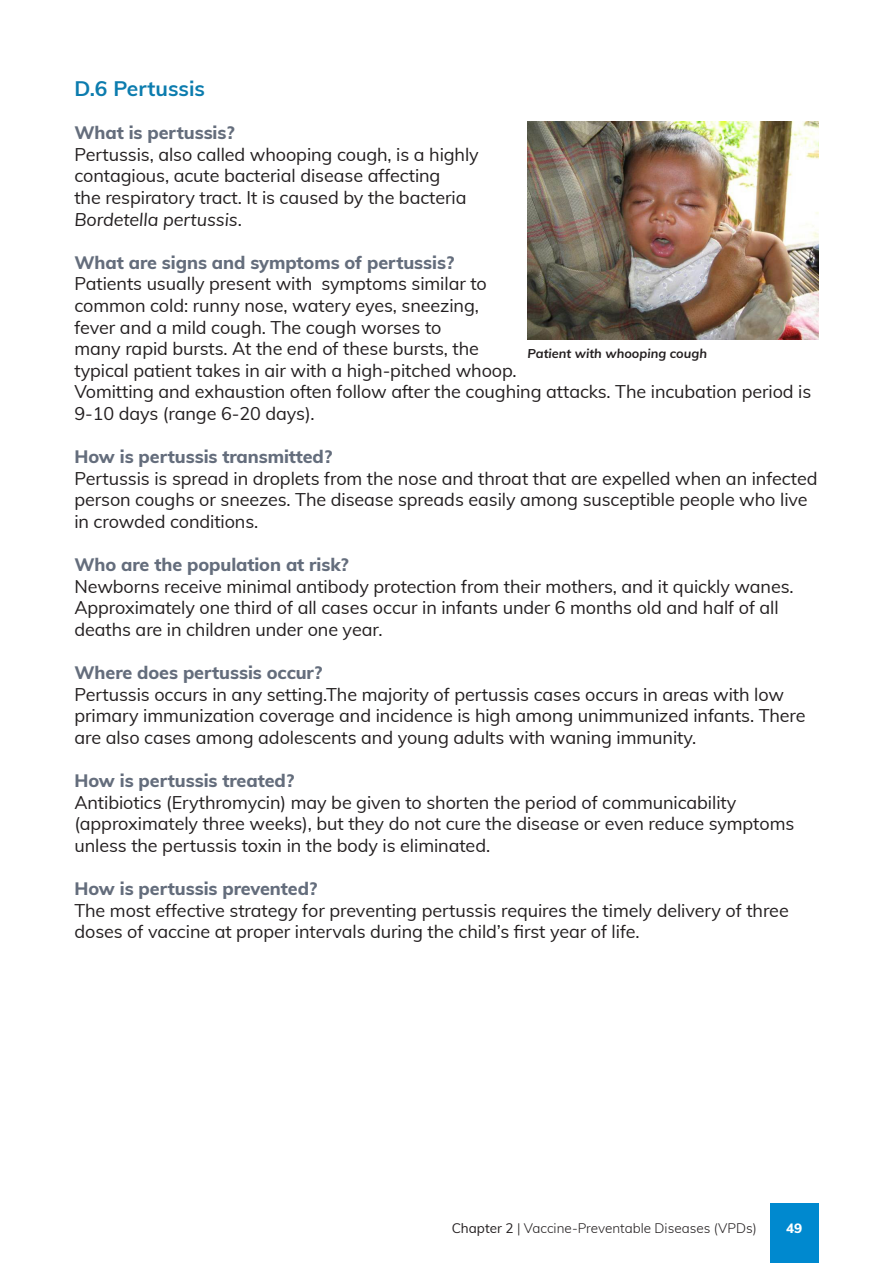
<style>
.page{position:relative;width:893px;height:1263px;background:#fff}
.page>*{position:absolute;margin:0;border:0;box-sizing:border-box;transform-origin:0 0}
.t1{font:700 21px "Muli";color:#0c7cae}
.t2{font:18px/21.6px "Muli";letter-spacing:-.005em;color:#231f20}
.t3{font:800 18px "Muli";letter-spacing:-.005em;color:#646d7c}
.t4{font:300 13.5px "Muli";color:#231f20}
.t5{font:800 13.5px "Muli";color:#fff}
.t6{font:italic 700 12.75px "Muli";color:#231f20}
.s1{font-style:italic}
.s2{font-weight:400}
</style>
<div class="page">
<div style="left:770px;top:1203px;width:49px;height:60px;background:#0089cf"></div>
<img style="left:528px;top:121px;width:291px;height:218px">
<p class="t1" style="left:74px;top:73px;width:132px">D.6 Pertussis</p>
<p class="t3" style="left:74px;top:119px;width:162px">What is pertussis?</p>
<p class="t2" style="left:74px;top:143px;width:406px">Pertussis, also called whooping cough, is a highly contagious, acute bacterial disease affecting<br>the respiratory tract. It is caused by the bacteria <span class="s1">Bordetella pertussis</span>.</p>
<p class="t3" style="left:74px;top:249px;width:381px">What are signs and symptoms of pertussis?</p>
<p class="t2" style="left:74px;top:272px;width:738px">Patients usually present with symptoms similar to<br>common cold: runny nose, watery eyes, sneezing,<br>fever and a mild cough. The cough worses to<br>many rapid bursts. At the end of these bursts, the<br>typical patient takes in air with a high-pitched whoop.<br>Vomitting and exhaustion often follow after the coughing attacks. The incubation period is 9-10 days (range 6-20 days).</p>
<p class="t3" style="left:74px;top:443px;width:259px">How is pertussis transmitted?</p>
<p class="t2" style="left:74px;top:467px;width:745px">Pertussis is spread in droplets from the nose and throat that are expelled when an infected person coughs or sneezes. The disease spreads easily among susceptible people who live in crowded conditions.</p>
<p class="t3" style="left:74px;top:551px;width:276px">Who are the population at risk?</p>
<p class="t2" style="left:74px;top:575px;width:721px">Newborns receive minimal antibody protection from their mothers, and it quickly wanes.<br>Approximately one third of all cases occur in infants under 6 months old and half of all deaths are in children under one year.</p>
<p class="t3" style="left:74px;top:659px;width:249px">Where does pertussis occur?</p>
<p class="t2" style="left:74px;top:683px;width:733px">Pertussis occurs in any setting.The majority of pertussis cases occurs in areas with low primary immunization coverage and incidence is high among unimmunized infants. There are also cases among adolescents and young adults with waning immunity.</p>
<p class="t3" style="left:74px;top:767px;width:221px">How is pertussis treated?</p>
<p class="t2" style="left:74px;top:791px;width:721px">Antibiotics (Erythromycin) may be given to shorten the period of communicability (approximately three weeks), but they do not cure the disease or even reduce symptoms unless the pertussis toxin in the body is eliminated.</p>
<p class="t3" style="left:74px;top:875px;width:245px">How is pertussis prevented?</p>
<p class="t2" style="left:74px;top:899px;width:716px">The most effective strategy for preventing pertussis requires the timely delivery of three doses of vaccine at proper intervals during the child’s first year of life.</p>
<p class="t6" style="left:528px;top:344px;width:181px">Patient with whooping cough</p>
<p class="t4" style="left:452px;top:1218px;width:307px"><span class="s2">Chapter 2</span> | Vaccine-Preventable Diseases (VPDs)</p>
<p class="t5" style="left:786px;top:1218px;width:18px">49</p>
</div>
